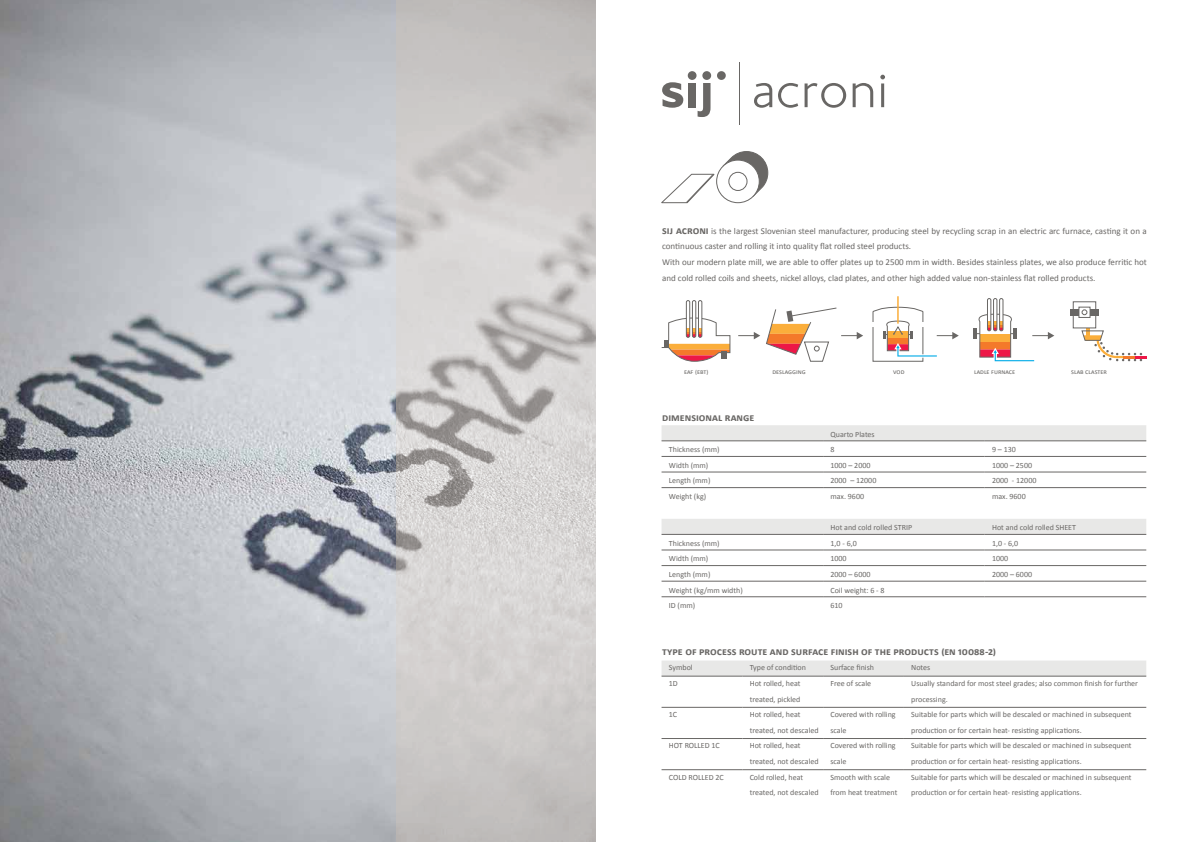
<style>
.page{position:relative;width:1191px;height:842px;background:#fff}
.page>*{position:absolute;margin:0;border:0;box-sizing:border-box;transform-origin:0 0}
.t1{font:700 11px "Calibri";color:#696765}
.t2{font:9px/15.6px "Calibri";color:#696765}
.t3{font:8px/15.6px "Calibri";color:#696765}
.t4{font:7px "Calibri";color:#696765}
</style>
<div class="page">
<svg style="left:722px;top:151px;width:46px;height:46px"></svg>
<div style="left:716px;top:160px;width:43px;height:43px;background:#fff;border-radius:50%"></div>
<div style="left:716px;top:160px;width:43px;height:43px;border:1px solid #696765;border-radius:50%"></div>
<div style="left:728px;top:172px;width:19px;height:19px;border:1px solid #696765;border-radius:50%"></div>
<svg style="left:661px;top:174px;width:54px;height:30px"></svg>
<hr style="left:973px;top:328px;width:4px;height:11px;background:#696765">
<div style="left:987px;top:298px;width:4px;height:33px;border:1px solid #696765;border-radius:2px"></div>
<div style="left:993px;top:298px;width:4px;height:33px;border:1px solid #696765;border-radius:2px"></div>
<div style="left:999px;top:298px;width:4px;height:33px;border:1px solid #696765;border-radius:2px"></div>
<div style="left:1072px;top:301px;width:24px;height:27px;border:1px solid #696765"></div>
<div style="left:1090px;top:309px;width:8px;height:7px;background:#696765"></div>
<div style="left:1070px;top:309px;width:9px;height:7px;background:#696765"></div>
<svg style="left:1078px;top:306px;width:12px;height:12px"></svg>
<svg style="left:1081px;top:328px;width:65px;height:33px"></svg>
<svg style="left:738px;top:307px;width:125px;height:55px"></svg>
<svg style="left:872px;top:296px;width:86px;height:66px"></svg>
<svg style="left:977px;top:313px;width:77px;height:48px"></svg>
<div style="left:686px;top:300px;width:4px;height:38px;border:1px solid #696765;border-radius:2px"></div>
<div style="left:692px;top:300px;width:4px;height:38px;border:1px solid #696765;border-radius:2px"></div>
<div style="left:698px;top:300px;width:4px;height:38px;border:1px solid #696765;border-radius:2px"></div>
<svg style="left:661px;top:317px;width:69px;height:45px"></svg>
<div style="left:721px;top:351px;width:6px;height:7px;background:#696765"></div>
<img style="left:0;top:0;width:397px;height:842px">
<img style="left:397px;top:0;width:198px;height:842px">
<svg style="left:754px;top:83px;width:18px;height:25px"></svg>
<svg style="left:778px;top:83px;width:20px;height:25px"></svg>
<svg style="left:804px;top:83px;width:42px;height:25px"></svg>
<svg style="left:852px;top:83px;width:21px;height:24px"></svg>
<svg style="left:880px;top:75px;width:5px;height:32px"></svg>
<div style="left:702px;top:71px;width:9px;height:9px;background:#696765;border-radius:50%"></div>
<div style="left:688px;top:71px;width:8px;height:9px;background:#696765;border-radius:50%"></div>
<svg style="left:697px;top:83px;width:13px;height:34px"></svg>
<div style="left:688px;top:83px;width:8px;height:24px;background:#696765"></div>
<div style="left:717px;top:71px;width:9px;height:9px;background:#696765;border-radius:50%"></div>
<svg style="left:662px;top:82px;width:21px;height:26px"></svg>
<hr style="left:739px;top:62px;width:1px;height:63px;background:#696765">
<svg style="left:661px;top:425px;width:485px;height:109px"></svg>
<hr style="left:661px;top:456px;width:162px;height:1px;background:#696765">
<hr style="left:823px;top:456px;width:161px;height:1px;background:#696765">
<hr style="left:984px;top:456px;width:162px;height:1px;background:#696765">
<hr style="left:661px;top:534px;width:162px;height:1px;background:#696765">
<hr style="left:823px;top:534px;width:161px;height:1px;background:#696765">
<hr style="left:984px;top:534px;width:162px;height:1px;background:#696765">
<hr style="left:661px;top:472px;width:162px;height:1px;background:#696765">
<hr style="left:823px;top:472px;width:161px;height:1px;background:#696765">
<hr style="left:984px;top:472px;width:162px;height:1px;background:#696765">
<hr style="left:661px;top:487px;width:162px;height:1px;background:#696765">
<hr style="left:823px;top:487px;width:161px;height:1px;background:#696765">
<hr style="left:984px;top:487px;width:162px;height:1px;background:#696765">
<hr style="left:661px;top:440px;width:162px;height:1px;background:#696765">
<hr style="left:823px;top:440px;width:161px;height:1px;background:#696765">
<hr style="left:984px;top:440px;width:162px;height:1px;background:#696765">
<hr style="left:661px;top:550px;width:162px;height:1px;background:#696765">
<hr style="left:823px;top:550px;width:161px;height:1px;background:#696765">
<hr style="left:984px;top:550px;width:162px;height:1px;background:#696765">
<hr style="left:661px;top:565px;width:162px;height:1px;background:#696765">
<hr style="left:823px;top:565px;width:161px;height:1px;background:#696765">
<hr style="left:984px;top:565px;width:162px;height:1px;background:#696765">
<hr style="left:661px;top:581px;width:162px;height:1px;background:#696765">
<hr style="left:823px;top:581px;width:161px;height:1px;background:#696765">
<hr style="left:984px;top:581px;width:162px;height:1px;background:#696765">
<hr style="left:661px;top:596px;width:162px;height:1px;background:#696765">
<hr style="left:823px;top:596px;width:161px;height:1px;background:#696765">
<hr style="left:984px;top:596px;width:162px;height:1px;background:#696765">
<svg style="left:661px;top:660px;width:485px;height:16px;background:#e5e5e4"></svg>
<hr style="left:661px;top:707px;width:81px;height:1px;background:#696765">
<hr style="left:742px;top:707px;width:81px;height:1px;background:#696765">
<hr style="left:823px;top:707px;width:81px;height:1px;background:#696765">
<hr style="left:904px;top:707px;width:242px;height:1px;background:#696765">
<hr style="left:661px;top:738px;width:81px;height:1px;background:#696765">
<hr style="left:742px;top:738px;width:81px;height:1px;background:#696765">
<hr style="left:823px;top:738px;width:81px;height:1px;background:#696765">
<hr style="left:904px;top:738px;width:242px;height:1px;background:#696765">
<hr style="left:661px;top:769px;width:81px;height:1px;background:#696765">
<hr style="left:742px;top:769px;width:81px;height:1px;background:#696765">
<hr style="left:823px;top:769px;width:81px;height:1px;background:#696765">
<hr style="left:904px;top:769px;width:242px;height:1px;background:#696765">
<hr style="left:661px;top:676px;width:81px;height:1px;background:#696765">
<hr style="left:742px;top:676px;width:81px;height:1px;background:#696765">
<hr style="left:823px;top:676px;width:81px;height:1px;background:#696765">
<hr style="left:904px;top:676px;width:242px;height:1px;background:#696765">
<p class="t2" style="left:662px;top:223px;width:486px;text-indent:49px">is the largest Slovenian steel manufacturer, producing steel by recycling scrap in an electric arc furnace, casting it on a continuous caster and rolling it into quality flat rolled steel products.<br>With our modern plate mill, we are able to offer plates up to 2500 mm in width. Besides stainless plates, we also produce ferritic hot and cold rolled coils and sheets, nickel alloys, clad plates, and other high added value non-stainless flat rolled products.</p>
<h1 class="t1" style="left:662px;top:223px;width:26px">SIJ Acroni</h1>
<p class="t4" style="left:684px;top:368px;width:26px">EAF (EBT)</p>
<p class="t4" style="left:772px;top:368px;width:35px">Deslagging</p>
<p class="t4" style="left:893px;top:368px;width:13px">VOD</p>
<p class="t4" style="left:974px;top:368px;width:43px">Ladle furnace</p>
<p class="t4" style="left:1071px;top:368px;width:37px">Slab claste r</p>
<h1 class="t1" style="left:662px;top:410px;width:13px">Dimensional</h1>
<h1 class="t1" style="left:724px;top:410px;width:7px">range</h1>
<p class="t3" style="left:830px;top:426px;width:46px">Quarto Plates</p>
<p class="t3" style="left:669px;top:441px;width:52px">Thickness (mm)</p>
<p class="t3" style="left:830px;top:441px;width:6px">8</p>
<p class="t3" style="left:992px;top:441px;width:25px">9 – 130</p>
<p class="t3" style="left:669px;top:457px;width:41px">Width (mm)</p>
<p class="t3" style="left:830px;top:457px;width:42px">1000 – 2000</p>
<p class="t3" style="left:992px;top:457px;width:42px">1000 – 2500</p>
<p class="t3" style="left:669px;top:472px;width:43px">Length (mm)</p>
<p class="t3" style="left:830px;top:472px;width:47px">2000 – 12000</p>
<p class="t3" style="left:992px;top:472px;width:46px">2000 - 12000</p>
<p class="t3" style="left:669px;top:488px;width:39px">Weight (kg)</p>
<p class="t3" style="left:830px;top:488px;width:35px">max. 9600</p>
<p class="t3" style="left:992px;top:488px;width:35px">max. 9600</p>
<p class="t3" style="left:830px;top:519px;width:83px">Hot and cold rolled STRIP</p>
<p class="t3" style="left:992px;top:519px;width:86px">Hot and cold rolled SHEET</p>
<p class="t3" style="left:669px;top:535px;width:52px">Thickness (mm)</p>
<p class="t3" style="left:830px;top:535px;width:28px">1,0 - 6,0</p>
<p class="t3" style="left:992px;top:535px;width:28px">1,0 - 6,0</p>
<p class="t3" style="left:669px;top:550px;width:41px">Width (mm)</p>
<p class="t3" style="left:830px;top:550px;width:18px">1000</p>
<p class="t3" style="left:992px;top:550px;width:18px">1000</p>
<p class="t3" style="left:669px;top:566px;width:43px">Length (mm)</p>
<p class="t3" style="left:830px;top:566px;width:42px">2000 – 6000</p>
<p class="t3" style="left:992px;top:566px;width:42px">2000 – 6000</p>
<p class="t3" style="left:669px;top:582px;width:75px">Weight (kg/mm width)</p>
<p class="t3" style="left:830px;top:582px;width:56px">Coil weight: 6 - 8</p>
<p class="t3" style="left:669px;top:597px;width:28px">ID (mm)</p>
<p class="t3" style="left:830px;top:597px;width:14px">610</p>
<h1 class="t1" style="left:662px;top:644px;width:335px">TYPE OF PROCESS ROUTE AND SURFACE FINISH OF THE PRODUCTS (EN 10088-2)</h1>
<p class="t3" style="left:669px;top:660px;width:25px">Symbol</p>
<p class="t3" style="left:749px;top:660px;width:58px">Type of condition</p>
<p class="t3" style="left:830px;top:660px;width:45px">Surface finish</p>
<p class="t3" style="left:911px;top:660px;width:21px">Notes</p>
<p class="t3" style="left:669px;top:675px;width:10px">1D</p>
<p class="t3" style="left:749px;top:675px;width:52px">Hot rolled, heat treated, pickled</p>
<p class="t3" style="left:830px;top:675px;width:42px">Free of scale</p>
<p class="t3" style="left:911px;top:675px;width:228px">Usually standard for most steel grades; also common finish for further processing.</p>
<p class="t3" style="left:669px;top:706px;width:10px">1C</p>
<p class="t3" style="left:749px;top:706px;width:71px">Hot rolled, heat treated, not descaled</p>
<p class="t3" style="left:830px;top:706px;width:67px">Covered with rolling scale</p>
<p class="t3" style="left:911px;top:706px;width:222px">Suitable for parts which will be descaled or machined in subsequent production or for certain heat- resisting applications.</p>
<p class="t3" style="left:669px;top:738px;width:53px">HOT ROLLED 1C</p>
<p class="t3" style="left:749px;top:738px;width:71px">Hot rolled, heat treated, not descaled</p>
<p class="t3" style="left:830px;top:738px;width:67px">Covered with rolling scale</p>
<p class="t3" style="left:911px;top:738px;width:222px">Suitable for parts which will be descaled or machined in subsequent production or for certain heat- resisting applications.</p>
<p class="t3" style="left:669px;top:769px;width:56px">COLD ROLLED 2C</p>
<p class="t3" style="left:749px;top:769px;width:71px">Cold rolled, heat treated, not descaled</p>
<p class="t3" style="left:830px;top:769px;width:68px">Smooth with scale from heat treatment</p>
<p class="t3" style="left:911px;top:769px;width:222px">Suitable for parts which will be descaled or machined in subsequent production or for certain heat- resisting applications.</p>
</div>
